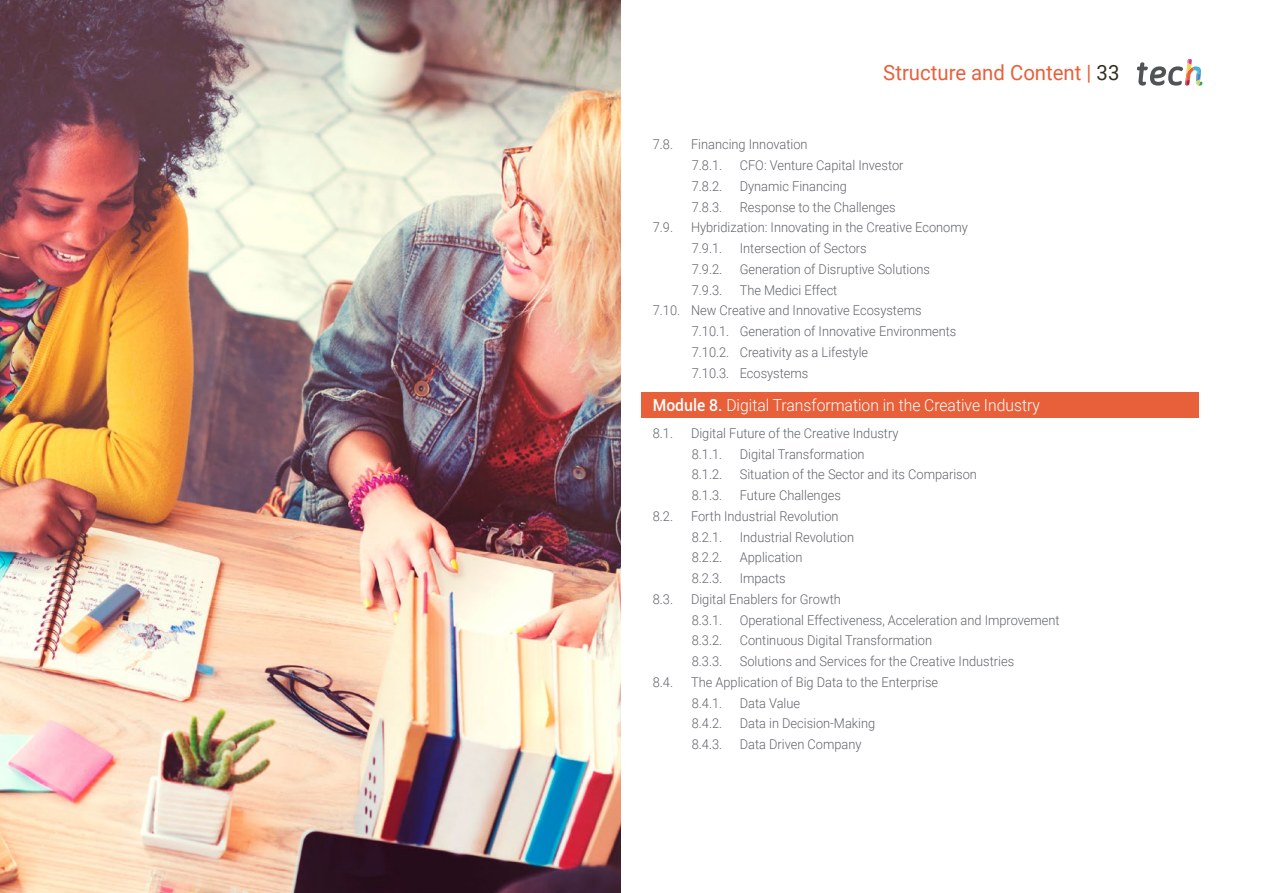
<style>
.page{position:relative;width:1263px;height:893px;background:#fff}
.page>*{position:absolute;margin:0;border:0;box-sizing:border-box;transform-origin:0 0}
.t1{font:21px "Roboto";color:#e7603a}
.t2{font:300 16.5px "Roboto";color:#fff;scale:.95 1}
.t3{font:300 13.5px/20.7px "Roboto";color:#61646a;scale:.95 1}
.s1{color:#312e20}
.s2{font-weight:500}
</style>
<div class="page">
<img style="left:0;top:0;width:621px;height:893px">
<svg style="left:1137px;top:59px;width:65px;height:27px"></svg>
<div style="left:642px;top:392px;width:557px;height:25px;background:#e7603a"></div>
<h1 class="t1" style="left:883px;top:57px;width:238px">Structure and Content | <span class="s1">33</span></h1>
<p class="t3" style="left:653px;top:134px;width:23px">7.8.</p>
<p class="t3" style="left:691px;top:134px;width:124px">Financing Innovation<br>7.8.1.</p>
<p class="t3" style="left:740px;top:154px;width:174px">CFO: Venture Capital Investor</p>
<p class="t3" style="left:692px;top:175px;width:34px">7.8.2.</p>
<p class="t3" style="left:740px;top:175px;width:114px">Dynamic Financing</p>
<p class="t3" style="left:692px;top:196px;width:34px">7.8.3.</p>
<p class="t3" style="left:740px;top:196px;width:166px">Response to the Challenges</p>
<p class="t3" style="left:653px;top:217px;width:23px">7.9.</p>
<p class="t3" style="left:691px;top:217px;width:293px">Hybridization: Innovating in the Creative Economy<br>7.9.1.</p>
<p class="t3" style="left:740px;top:237px;width:135px">Intersection of Sectors</p>
<p class="t3" style="left:692px;top:258px;width:34px">7.9.2.</p>
<p class="t3" style="left:740px;top:258px;width:202px">Generation of Disruptive Solutions</p>
<p class="t3" style="left:692px;top:279px;width:34px">7.9.3.</p>
<p class="t3" style="left:740px;top:279px;width:104px">The Medici Effect</p>
<p class="t3" style="left:653px;top:300px;width:284px">7.10. New Creative and Innovative Ecosystems</p>
<p class="t3" style="left:692px;top:320px;width:280px">7.10.1. Generation of Innovative Environments</p>
<p class="t3" style="left:692px;top:341px;width:187px">7.10.2. Creativity as a Lifestyle</p>
<p class="t3" style="left:692px;top:362px;width:124px">7.10.3. Ecosystems</p>
<p class="t2" style="left:653px;top:393px;width:409px"><span class="s2">Module 8.</span> Digital Transformation in the Creative Industry</p>
<p class="t3" style="left:653px;top:422px;width:23px">8.1.</p>
<p class="t3" style="left:691px;top:422px;width:220px">Digital Future of the Creative Industry<br>8.1.1.</p>
<p class="t3" style="left:740px;top:443px;width:133px">Digital Transformation</p>
<p class="t3" style="left:692px;top:464px;width:34px">8.1.2.</p>
<p class="t3" style="left:740px;top:464px;width:251px">Situation of the Sector and its Comparison</p>
<p class="t3" style="left:692px;top:485px;width:34px">8.1.3.</p>
<p class="t3" style="left:740px;top:485px;width:108px">Future Challenges</p>
<p class="t3" style="left:653px;top:505px;width:23px">8.2.</p>
<p class="t3" style="left:691px;top:505px;width:157px">Forth Industrial Revolution<br>8.2.1.</p>
<p class="t3" style="left:740px;top:526px;width:122px">Industrial Revolution</p>
<p class="t3" style="left:692px;top:547px;width:34px">8.2.2.</p>
<p class="t3" style="left:740px;top:547px;width:67px">Application</p>
<p class="t3" style="left:692px;top:568px;width:34px">8.2.3.</p>
<p class="t3" style="left:740px;top:568px;width:50px">Impacts</p>
<p class="t3" style="left:653px;top:588px;width:23px">8.3.</p>
<p class="t3" style="left:691px;top:588px;width:159px">Digital Enablers for Growth<br>8.3.1.</p>
<p class="t3" style="left:740px;top:609px;width:338px">Operational Effectiveness, Acceleration and Improvement</p>
<p class="t3" style="left:692px;top:630px;width:34px">8.3.2.</p>
<p class="t3" style="left:740px;top:630px;width:204px">Continuous Digital Transformation</p>
<p class="t3" style="left:692px;top:651px;width:34px">8.3.3.</p>
<p class="t3" style="left:740px;top:651px;width:290px">Solutions and Services for the Creative Industries</p>
<p class="t3" style="left:653px;top:671px;width:23px">8.4.</p>
<p class="t3" style="left:691px;top:671px;width:262px">The Application of Big Data to the Enterprise<br>8.4.1.</p>
<p class="t3" style="left:740px;top:692px;width:65px">Data Value</p>
<p class="t3" style="left:692px;top:713px;width:34px">8.4.2.</p>
<p class="t3" style="left:740px;top:713px;width:144px">Data in Decision-Making</p>
<p class="t3" style="left:692px;top:734px;width:34px">8.4.3.</p>
<p class="t3" style="left:740px;top:734px;width:130px">Data Driven Company</p>
</div>
